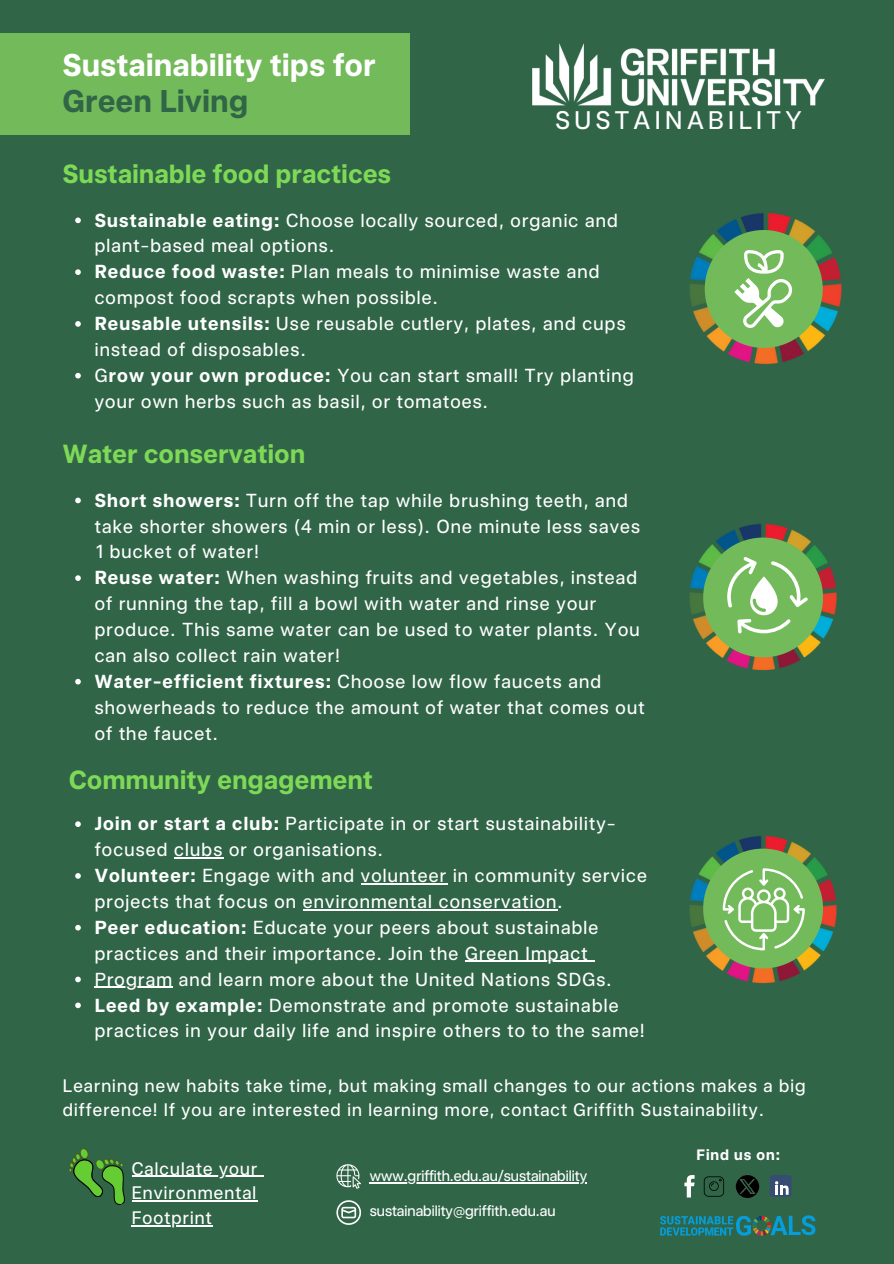
<style>
.page{position:relative;width:894px;height:1264px;background:#fff}
.page>*{position:absolute;margin:0;border:0;box-sizing:border-box;transform-origin:0 0}
.t1{font:700 31.2px/36px "Griffith Sans Display";letter-spacing:.02em;color:#fff}
.t2{font:700 26.1px "Griffith Sans Display";letter-spacing:.02em;color:#7ed957}
.t3{font:25.35px "Griffith Sans Display";letter-spacing:.175em;color:#fff}
.t4{font:18.75px/25.8px "Griffith Sans Display";letter-spacing:.065em;color:#fff}
.t5{font:18px/24.8px "Griffith Sans Display";letter-spacing:.065em;color:#fff}
.t6{font:15px "Griffith Sans Display";color:#fff}
.t7{font:700 15px "Griffith Sans Display";letter-spacing:.065em;color:#fff}
.s1{color:#306547}
.s2{font-weight:700}
</style>
<div class="page">
<div style="left:0;top:0;width:893px;height:1263px;background:#306547"></div>
<img style="left:532px;top:43px;width:292px;height:62px">
<svg style="left:336px;top:1200px;width:25px;height:24px"></svg>
<svg style="left:336px;top:1164px;width:25px;height:24px"></svg>
<svg style="left:684px;top:1175px;width:10px;height:22px"></svg>
<svg style="left:703px;top:1176px;width:20px;height:20px"></svg>
<div style="left:769px;top:1174px;width:22px;height:22px;background:#364d72;border-radius:3px"></div>
<svg style="left:775px;top:1181px;width:13px;height:13px"></svg>
<img style="left:735px;top:1174px;width:25px;height:25px">
<img style="left:690px;top:523px;width:147px;height:148px">
<svg style="left:703px;top:537px;width:119px;height:120px;background:#7fb467"></svg>
<img style="left:690px;top:835px;width:147px;height:149px">
<svg style="left:703px;top:848px;width:119px;height:120px;background:#7fb466"></svg>
<svg style="left:69px;top:1148px;width:66px;height:57px"></svg>
<svg style="left:75px;top:497px;width:6px;height:6px"></svg>
<svg style="left:75px;top:575px;width:6px;height:6px"></svg>
<svg style="left:75px;top:679px;width:6px;height:5px"></svg>
<img style="left:690px;top:212px;width:152px;height:153px">
<svg style="left:704px;top:230px;width:118px;height:118px;background:#81b566"></svg>
<svg style="left:75px;top:217px;width:6px;height:6px"></svg>
<svg style="left:75px;top:269px;width:6px;height:6px"></svg>
<svg style="left:75px;top:321px;width:6px;height:6px"></svg>
<svg style="left:75px;top:373px;width:6px;height:5px"></svg>
<svg style="left:75px;top:821px;width:6px;height:6px"></svg>
<hr style="left:174px;top:857px;width:49px;height:1px;background:#fff">
<svg style="left:75px;top:873px;width:6px;height:5px"></svg>
<hr style="left:361px;top:883px;width:86px;height:1px;background:#fff">
<hr style="left:303px;top:909px;width:254px;height:1px;background:#fff">
<svg style="left:75px;top:924px;width:6px;height:6px"></svg>
<hr style="left:465px;top:960px;width:123px;height:2px;background:#fff">
<svg style="left:588px;top:960px;width:6px;height:2px"></svg>
<svg style="left:75px;top:976px;width:6px;height:6px"></svg>
<hr style="left:95px;top:986px;width:78px;height:1px;background:#fff">
<svg style="left:75px;top:1002px;width:6px;height:6px"></svg>
<hr style="left:370px;top:1182px;width:217px;height:1px;background:#fff">
<hr style="left:132px;top:1175px;width:126px;height:1px;background:#fff">
<hr style="left:132px;top:1200px;width:125px;height:1px;background:#fff">
<hr style="left:132px;top:1225px;width:81px;height:1px;background:#fff">
<div style="left:0;top:33px;width:410px;height:101px;background:#72ba5a"></div>
<img style="left:660px;top:1215px;width:156px;height:21px">
<p class="t1" style="left:63px;top:47px;width:314px">Sustainability tips for<br><span class="s1">Green Living</span></p>
<p class="t3" style="left:555px;top:105px;width:248px">SUSTAINABILITY</p>
<h3 class="t2" style="left:63px;top:158px;width:329px">Sustainable food practices</h3>
<p class="t4" style="left:95px;top:207px;width:524px"><span class="s2">Sustainable eating:</span> Choose locally sourced, organic and plant-based meal options.</p>
<p class="t4" style="left:95px;top:259px;width:506px"><span class="s2">Reduce food waste:</span> Plan meals to minimise waste and compost food scrapts when possible.</p>
<p class="t4" style="left:95px;top:310px;width:532px"><span class="s2">Reusable utensils:</span> Use reusable cutlery, plates, and cups instead of disposables.</p>
<p class="t4" style="left:95px;top:362px;width:540px">G<span class="s2">row your own produce:</span> You can start small! Try planting your own herbs such as basil, or tomatoes.</p>
<h4 class="t2" style="left:63px;top:438px;width:243px">Water conservation</h4>
<h3 class="t4" style="left:95px;top:487px;width:546px"><span class="s2">Short showers:</span> Turn off the tap while brushing teeth, and take shorter showers (4 min or less). One minute less saves</h3>
<p class="t4" style="left:96px;top:539px;width:164px">1 bucket of water!</p>
<p class="t4" style="left:95px;top:564px;width:546px"><span class="s2">Reuse water:</span> When washing fruits and vegetables, instead of running the tap, fill a bowl with water and rinse your produce. This same water can be used to water plants. You can also collect rain water!</p>
<p class="t4" style="left:95px;top:668px;width:551px"><span class="s2">Water-efficient fixtures:</span> Choose low flow faucets and showerheads to reduce the amount of water that comes out of the faucet.</p>
<p class="t2" style="left:69px;top:764px;width:305px">Community engagement</p>
<p class="t4" style="left:95px;top:810px;width:522px"><span class="s2">Join or start a club:</span> Participate in or start sustainability&shy;focused clubs or organisations.</p>
<p class="t4" style="left:95px;top:862px;width:553px"><span class="s2">Volunteer:</span> Engage with and volunteer in community service projects that focus on environmental conservation.</p>
<p class="t4" style="left:95px;top:914px;width:505px"><span class="s2">Peer education:</span> Educate your peers about sustainable practices and their importance. Join the Green Impact</p>
<p class="t4" style="left:95px;top:966px;width:525px">Program and learn more about the United Nations SDGs.<br><span class="s2">Leed by example:</span> Demonstrate and promote sustainable</p>
<h3 class="t4" style="left:95px;top:1017px;width:551px">practices in your daily life and inspire others to to the same!</h3>
<p class="t5" style="left:63px;top:1072px;width:744px">Learning new habits take time, but making small changes to our actions makes a big difference! If you are interested in learning more, contact Griffith Sustainability.</p>
<p class="t5" style="left:132px;top:1155px;width:127px">Calculate your<br>Environmental</p>
<p class="t5" style="left:132px;top:1205px;width:81px">Footprint</p>
<p class="t6" style="left:370px;top:1166px;width:219px">www.griffith.edu.au/sustainability</p>
<p class="t6" style="left:369px;top:1202px;width:187px">sustainability@griffith.edu.au</p>
<p class="t7" style="left:696px;top:1145px;width:85px">Find us on:</p>
</div>
